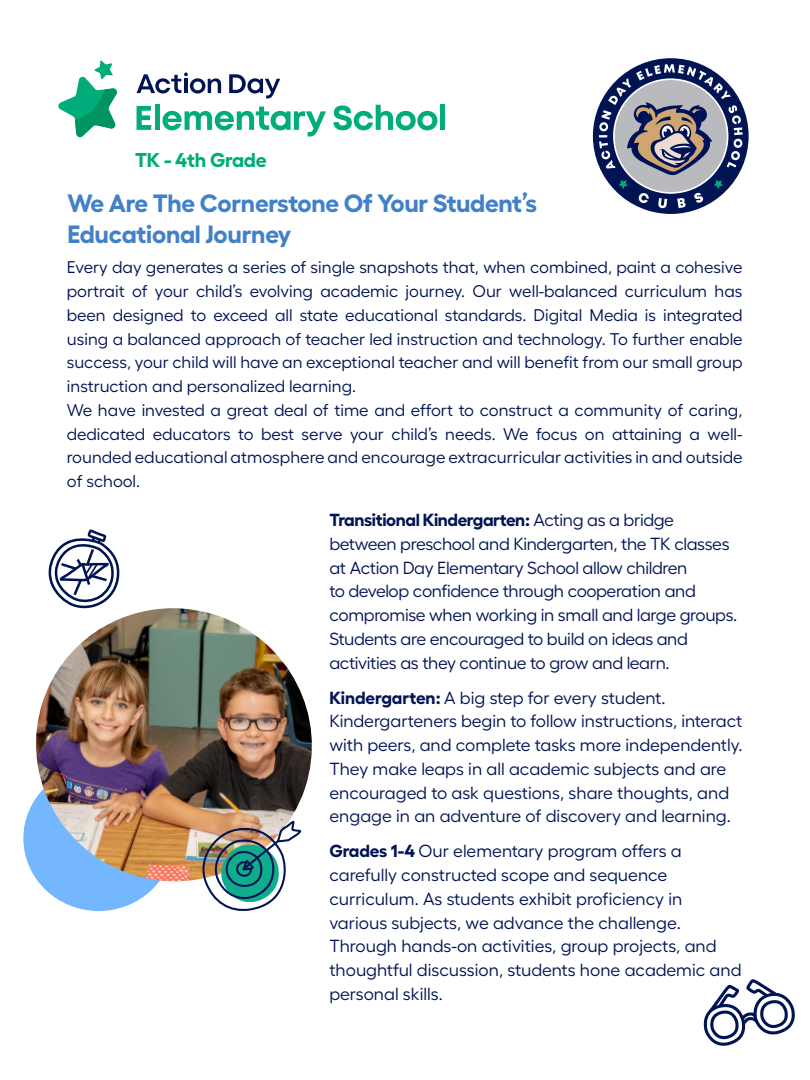
<style>
.page{position:relative;width:810px;height:1080px;background:#fff}
.page>*{position:absolute;margin:0;border:0;box-sizing:border-box;transform-origin:0 0}
.t1{font:700 25px/31.2px "Fellix";letter-spacing:-.01em;color:#4280c8}
.t2{font:700 20px "Fellix";letter-spacing:-.01em;color:#00ad7a}
.t3{font:17.5px/23.8px "Fellix";letter-spacing:-.01em;color:#001454}
.t4{font:16.88px/23.8px "Fellix";color:#001454;text-align:justify}
.s1{font-weight:700}
</style>
<div class="page">
<div style="left:23px;top:766px;width:151px;height:145px;background:#74b7ff;border-radius:50%"></div>
<svg style="left:58px;top:60px;width:59px;height:78px"></svg>
<svg style="left:137px;top:106px;width:14px;height:24px"></svg>
<div style="left:155px;top:105px;width:5px;height:25px;background:#00ad7a"></div>
<svg style="left:163px;top:107px;width:163px;height:30px"></svg>
<svg style="left:333px;top:105px;width:104px;height:25px"></svg>
<div style="left:440px;top:105px;width:5px;height:25px;background:#00ad7a"></div>
<svg style="left:229px;top:74px;width:51px;height:24px"></svg>
<svg style="left:137px;top:72px;width:84px;height:22px"></svg>
<svg style="left:703px;top:979px;width:92px;height:67px"></svg>
<svg style="left:48px;top:529px;width:72px;height:79px"></svg>
<img style="left:23px;top:608px;width:289px;height:278px">
<img style="left:201px;top:821px;width:100px;height:90px">
<svg style="left:592px;top:58px;width:157px;height:156px"></svg>
<p class="t2" style="left:135px;top:144px;width:133px">TK - 4th Grade</p>
<p class="t1" style="left:68px;top:184px;width:471px">We Are The Cornerstone Of Your Student’s<br>Educational Journey</p>
<p class="t4" style="left:67px;top:254px;width:677px">Every day generates a series of single snapshots that, when combined, paint a cohesive portrait of your child’s evolving academic journey. Our well-balanced curriculum has been designed to exceed all state educational standards. Digital Media is integrated using a balanced approach of teacher led instruction and technology. To further enable success, your child will have an exceptional teacher and will benefit from our small group instruction and personalized learning.</p>
<p class="t4" style="left:67px;top:396px;width:677px">We have invested a great deal of time and effort to construct a community of caring, dedicated educators to best serve your child’s needs. We focus on attaining a well&shy;rounded educational atmosphere and encourage extracurricular activities in and outside of school.</p>
<p class="t3" style="left:329px;top:506px;width:409px"><span class="s1">Transitional Kindergarten:</span> Acting as a bridge between preschool and Kindergarten, the TK classes at Action Day Elementary School allow children<br>to develop confidence through cooperation and compromise when working in small and large groups.<br>Students are encouraged to build on ideas and activities as they continue to grow and learn.</p>
<p class="t3" style="left:329px;top:684px;width:415px"><span class="s1">Kindergarten:</span> A big step for every student.<br>Kindergarteners begin to follow instructions, interact with peers, and complete tasks more independently.<br>They make leaps in all academic subjects and are encouraged to ask questions, share thoughts, and engage in an adventure of discovery and learning.</p>
<p class="t3" style="left:329px;top:838px;width:414px"><span class="s1">Grades 1-4</span> Our elementary program offers a carefully constructed scope and sequence curriculum. As students exhibit proficiency in various subjects, we advance the challenge.<br>Through hands-on activities, group projects, and thoughtful discussion, students hone academic and personal skills.</p>
</div>
